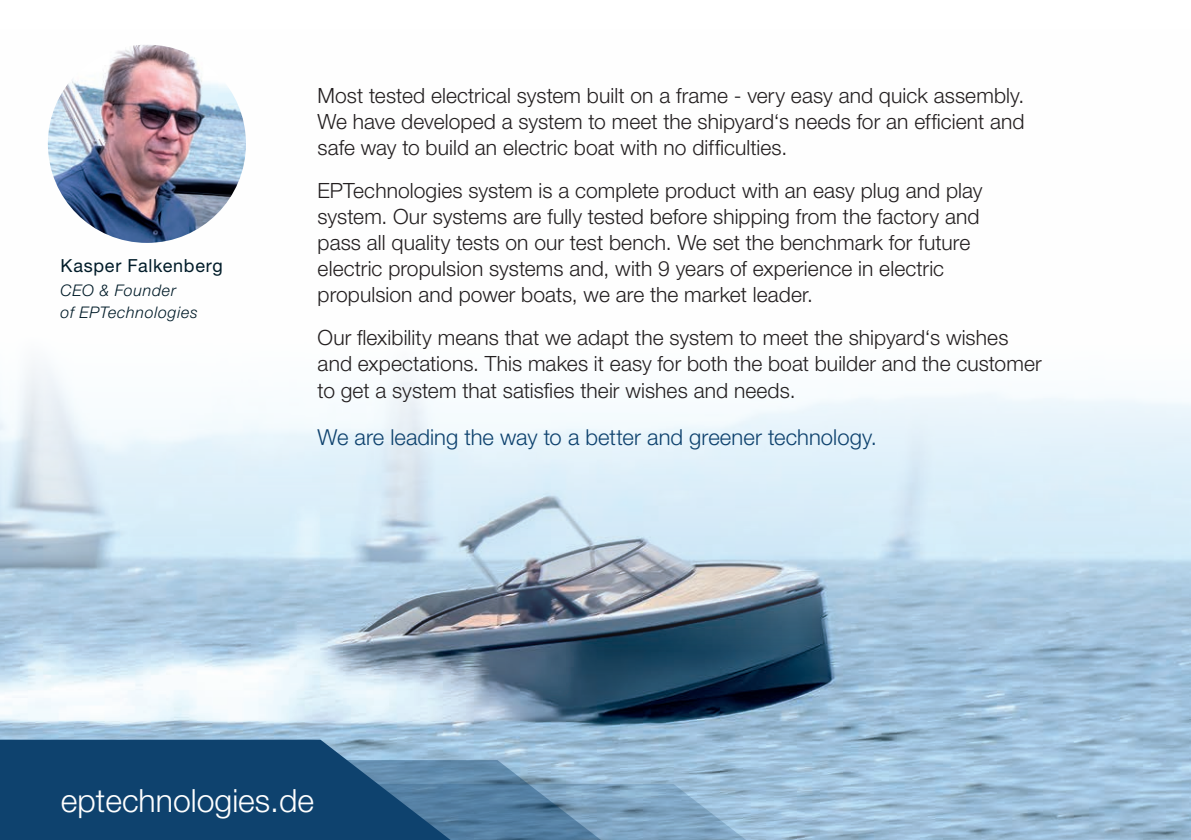
<style>
.page{position:relative;width:1191px;height:840px;background:#fff}
.page>*{position:absolute;margin:0;border:0;box-sizing:border-box;transform-origin:0 0}
.t1{font:300 32px "Helvetica Neue LT Std";color:#fff}
.t2{font:300 22px "Helvetica Neue LT Std";color:#0e426e}
.t3{font:300 21px/26px "Helvetica Neue LT Std";letter-spacing:.005em;color:#231f20}
.t4{font:18px "Helvetica Neue LT Std";letter-spacing:.04em;color:#001b28}
.t5{font:italic 300 16px/22px "Helvetica Neue LT Std";letter-spacing:.04em;color:#001b28}
</style>
<div class="page">
<img style="left:0;top:45px;width:1191px;height:794px">
<img style="left:48px;top:45px;width:198px;height:198px;border-radius:99px">
<svg style="left:450px;top:759px;width:205px;height:24px"></svg>
<svg style="left:0;top:739px;width:450px;height:100px;fill:#0e426e"></svg>
<svg style="left:315px;top:783px;width:516px;height:56px"></svg>
<p class="t4" style="left:61px;top:254px;width:164px">Kasper Falkenberg</p>
<p class="t5" style="left:61px;top:279px;width:139px">CEO &amp; Founder<br>of EPTechnologies</p>
<p class="t3" style="left:317px;top:82px;width:708px;text-align:justify">Most tested electrical system built on a frame - very easy and quick assembly.<br>We have developed a system to meet the shipyard‘s needs for an efficient and safe way to build an electric boat with no difficulties.</p>
<p class="t3" style="left:317px;top:177px;width:666px">EPTechnologies system is a complete product with an easy plug and play system. Our systems are fully tested before shipping from the factory and pass all quality tests on our test bench. We set the benchmark for future electric propulsion systems and, with 9 years of experience in electric propulsion and power boats, we are the market leader.</p>
<p class="t3" style="left:317px;top:324px;width:725px">Our flexibility means that we adapt the system to meet the shipyard‘s wishes and expectations. This makes it easy for both the boat builder and the customer to get a system that satisfies their wishes and needs.</p>
<p class="t2" style="left:317px;top:423px;width:561px">We are leading the way to a better and greener technology.</p>
<h1 class="t1" style="left:61px;top:780px;width:255px">eptechnologies.de</h1>
</div>
